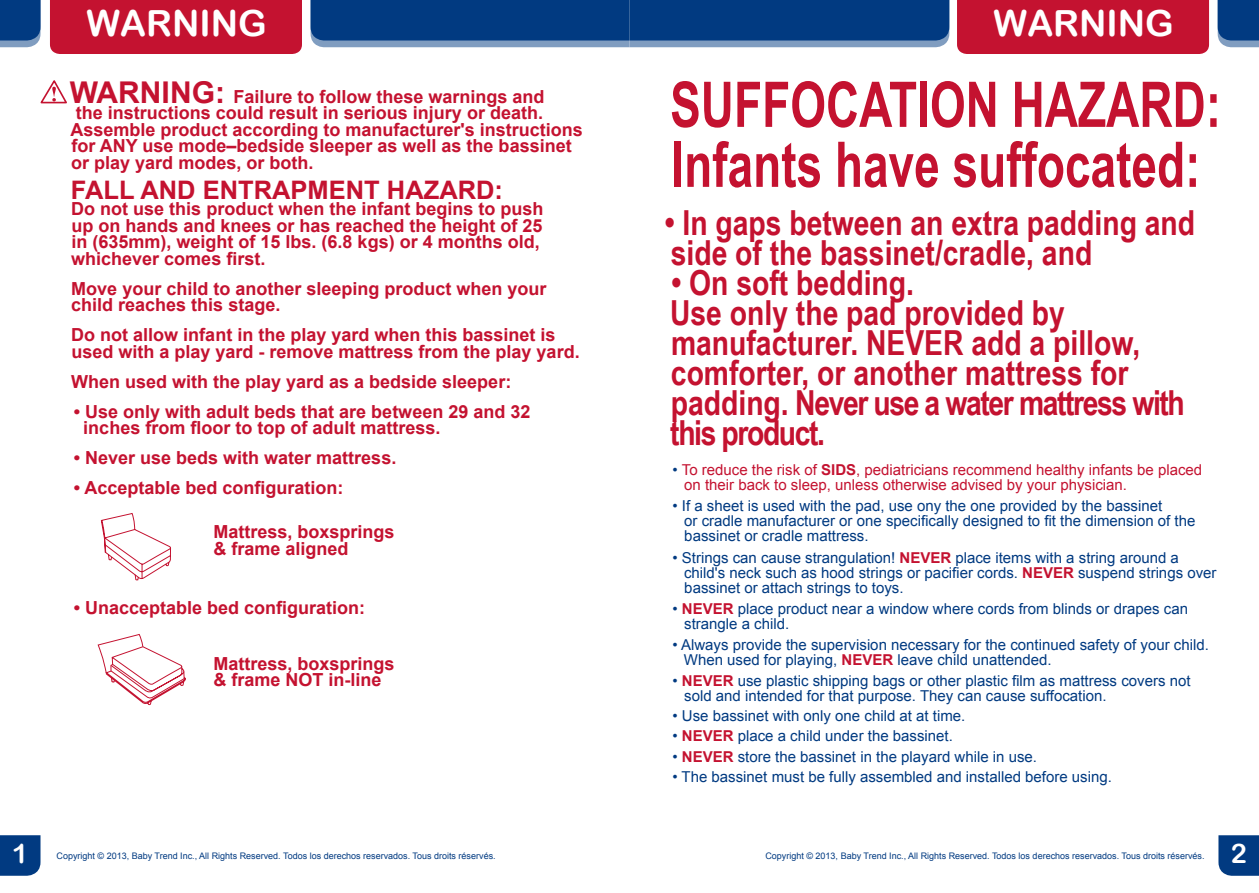
<style>
.page{position:relative;width:1259px;height:893px;background:#fff}
.page>*{position:absolute;margin:0;border:0;box-sizing:border-box;transform-origin:0 0}
.t1{font:700 63px/60px "Arial Narrow";color:#c41230;scale:.89 1}
.t2{font:36px "Arial Rounded MT Bold";color:#fff}
.t3{font:700 34.5px/30px "Arial Narrow";color:#c41230}
.t4{font:27px "Arial Rounded MT Bold";color:#fff}
.t5{font:700 25.5px "Arial";color:#c41230}
.t6{font:700 18px/16.5px "Arial";color:#c41230}
.t7{font:15px/15px "Arial";color:#013a81}
.t8{font:15px/15px "Arial";color:#c41230}
.t9{font:9px "Arial";color:#013a81}
.s1{font-size:30px}
.s2{color:#013a81}
.s3{font-weight:700}
.s4{font-weight:700;color:#c41230}
</style>
<div class="page">
<div style="left:50px;top:0;width:252px;height:54px;background:#c41230"></div>
<div style="left:0;top:835px;width:40px;height:41px;background:#013a81"></div>
<div style="left:957px;top:0;width:252px;height:54px;background:#c41230"></div>
<svg style="left:310px;top:0;width:639px;height:47px;background:#13488a"></svg>
<svg style="left:1217px;top:0;width:42px;height:47px;background:#1a4d8d"></svg>
<svg style="left:1218px;top:835px;width:41px;height:41px;background:#0c4386"></svg>
<svg style="left:0;top:0;width:40px;height:47px;background:#164a8b"></svg>
<svg style="left:40px;top:80px;width:27px;height:24px"></svg>
<svg style="left:101px;top:513px;width:70px;height:67px"></svg>
<svg style="left:97px;top:634px;width:89px;height:72px"></svg>
<h2 class="t2" style="left:87px;top:2px;width:182px">WARNING</h2>
<p class="t6" style="left:70px;top:89px;width:514px"><span class="s1">WARNING:</span> Failure to follow these warnings and<br>the instructions could result in serious injury or death.<br>Assemble product according to manufacturer's instructions for ANY use mode–bedside sleeper as well as the bassinet or play yard modes, or both.</p>
<h3 class="t5" style="left:71px;top:173px;width:434px">FALL AND ENTRAPMENT HAZARD:</h3>
<p class="t6" style="left:71px;top:201px;width:474px">Do not use this product when the infant begins to push up on hands and knees or has reached the height of 25 in (635mm), weight of 15 lbs. (6.8 kgs) or 4 months old, whichever comes first.</p>
<p class="t6" style="left:71px;top:281px;width:477px">Move your child to another sleeping product when your child reaches this stage.</p>
<p class="t6" style="left:71px;top:327px;width:510px">Do not allow infant in the play yard when this bassinet is used with a play yard - remove mattress from the play yard.</p>
<p class="t6" style="left:71px;top:374px;width:442px">When used with the play yard as a bedside sleeper:</p>
<p class="t6" style="left:83px;top:404px;width:448px;text-indent:-9px">• Use only with adult beds that are between 29 and 32 inches from floor to top of adult mattress.</p>
<p class="t6" style="left:74px;top:450px;width:324px">• Never use beds with water mattress.</p>
<p class="t6" style="left:74px;top:480px;width:271px">• Acceptable bed configuration:</p>
<p class="t6" style="left:213px;top:524px;width:183px">Mattress, boxsprings &amp; frame aligned</p>
<p class="t6" style="left:74px;top:600px;width:293px">• Unacceptable bed configuration:</p>
<p class="t6" style="left:213px;top:656px;width:183px">Mattress, boxsprings &amp; frame NOT in-line</p>
<h3 class="t4" style="left:12px;top:838px;width:18px">1</h3>
<p class="t9" style="left:57px;top:850px;width:441px">Copyright © 2013, Baby Trend Inc., All Rights Reserved. Todos los derechos reservados. Tous droits réservés.</p>
<h2 class="t2" style="left:993px;top:2px;width:182px">WARNING</h2>
<h1 class="t1" style="left:670px;top:72px;width:620px">SUFFOCATION HAZARD:<br>Infants have suffocated:</h1>
<h3 class="t3" style="left:664px;top:206px;width:532px">• In gaps between an extra padding and side of the bassinet/cradle, and</h3>
<h3 class="t3" style="left:670px;top:266px;width:516px">• On soft bedding.<br>Use only the pad provided by manufacturer. NEVER add a pillow, comforter, or another mattress for padding. Never use a water mattress with this product.</h3>
<p class="t8" style="left:684px;top:462px;width:519px;text-indent:-12px"><span class="s2">•</span> To reduce the risk of <span class="s3">SIDS</span>, pediatricians recommend healthy infants be placed on their back to sleep, unless otherwise advised by your physician.</p>
<p class="t7" style="left:684px;top:499px;width:513px;text-indent:-12px">• If a sheet is used with the pad, use ony the one provided by the bassinet<br>or cradle manufacturer or one specifically designed to fit the dimension of the bassinet or cradle mattress.</p>
<p class="t7" style="left:684px;top:550px;width:534px;text-indent:-12px">• Strings can cause strangulation! <span class="s4">NEVER</span> place items with a string around a child's neck such as hood strings or pacifier cords. <span class="s4">NEVER</span> suspend strings over bassinet or attach strings to toys.</p>
<p class="t7" style="left:684px;top:601px;width:505px;text-indent:-12px">• <span class="s4">NEVER</span> place product near a window where cords from blinds or drapes can strangle a child.</p>
<p class="t7" style="left:684px;top:637px;width:526px;text-indent:-11px">• Always provide the supervision necessary for the continued safety of your child.<br>When used for playing, <span class="s4">NEVER</span> leave child unattended.</p>
<p class="t7" style="left:684px;top:673px;width:508px;text-indent:-12px">• <span class="s4">NEVER</span> use plastic shipping bags or other plastic film as mattress covers not sold and intended for that purpose. They can cause suffocation.</p>
<p class="t7" style="left:672px;top:708px;width:294px">• Use bassinet with only one child at at time.</p>
<p class="t7" style="left:672px;top:729px;width:282px">• <span class="s4">NEVER</span> place a child under the bassinet.</p>
<p class="t7" style="left:672px;top:749px;width:366px">• <span class="s4">NEVER</span> store the bassinet in the playard while in use.</p>
<p class="t7" style="left:672px;top:769px;width:441px">• The bassinet must be fully assembled and installed before using.</p>
<p class="t9" style="left:765px;top:850px;width:441px">Copyright © 2013, Baby Trend Inc., All Rights Reserved. Todos los derechos reservados. Tous droits réservés.</p>
<h3 class="t4" style="left:1230px;top:838px;width:18px">2</h3>
</div>
